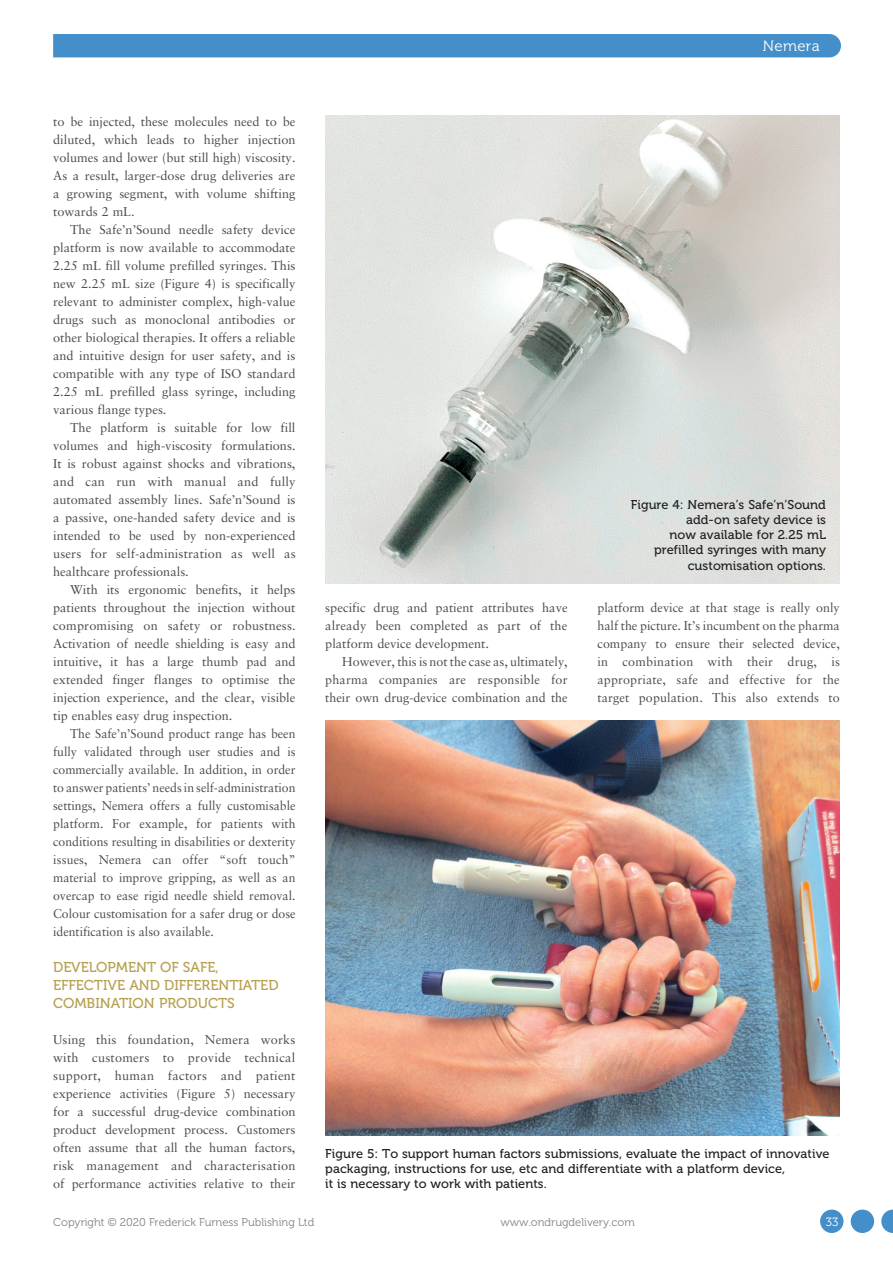
<style>
.page{position:relative;width:893px;height:1263px;background:#fff}
.page>*{position:absolute;margin:0;border:0;box-sizing:border-box;transform-origin:0 0}
.t1{font:15px "Museo 300";letter-spacing:.025em;color:#fff}
.MF_Xhead{font:14.25px/18px "Museo 500";color:#b6a04f}
.MF_body{font:12.75px/18px "Sabon LT Std";color:#4b4c4d;text-align:justify}
.MF_body-2{font:12.75px/18px "Sabon LT Std";color:#4b4c4d;text-align:justify;scale:.96 1}
.MF_body_no_indent{font:12.75px/18px "Sabon LT Std";color:#4b4c4d;text-align:justify}
.MF_Captions{font:12.75px/15.3px "Museo 500";letter-spacing:.005em;color:#231f20}
.t2{font:12px "Museo 300";color:#fff}
.t3{font:11.25px "Museo 300";color:#808285}
</style>
<div class="page">
<div style="left:53px;top:34px;width:788px;height:23px;background:#448fc9"></div>
<img style="left:325px;top:115px;width:515px;height:468px">
<img style="left:325px;top:721px;width:515px;height:414px">
<svg style="left:881px;top:1209px;width:12px;height:24px"></svg>
<div style="left:851px;top:1209px;width:23px;height:24px;background:#448fc9;border-radius:50%"></div>
<div style="left:820px;top:1209px;width:23px;height:24px;background:#448fc9;border-radius:50%"></div>
<p class="MF_body" style="left:53px;top:112px;width:244px">to be injected, these molecules need to be diluted, which leads to higher injection volumes and lower (but still high) viscosity.<br>As a result, larger-dose drug deliveries are a growing segment, with volume shifting towards 2 mL.</p>
<p class="MF_body" style="left:53px;top:220px;width:244px;text-indent:17px">The Safe’n’Sound needle safety device platform is now available to accommodate 2.25 mL fill volume prefilled syringes. This new 2.25 mL size (Figure 4) is specifically relevant to administer complex, high-value drugs such as monoclonal antibodies or other biological therapies. It offers a reliable and intuitive design for user safety, and is compatible with any type of ISO standard 2.25 mL prefilled glass syringe, including various flange types.</p>
<p class="MF_body" style="left:53px;top:418px;width:244px;text-indent:17px">The platform is suitable for low fill volumes and high-viscosity formulations.<br>It is robust against shocks and vibrations, and can run with manual and fully automated assembly lines. Safe’n’Sound is a passive, one-handed safety device and is intended to be used by non-experienced users for self-administration as well as healthcare professionals.</p>
<p class="MF_body" style="left:53px;top:580px;width:244px;text-indent:17px">With its ergonomic benefits, it helps patients throughout the injection without compromising on safety or robustness.<br>Activation of needle shielding is easy and intuitive, it has a large thumb pad and extended finger flanges to optimise the injection experience, and the clear, visible tip enables easy drug inspection.</p>
<p class="MF_body-2" style="left:53px;top:724px;width:254px;text-indent:17px">The Safe’n’Sound product range has been fully validated through user studies and is commercially available. In addition, in order to answer patients’ needs in self-administration settings, Nemera offers a fully customisable platform. For example, for patients with conditions resulting in disabilities or dexterity issues, Nemera can offer “soft touch” material to improve gripping, as well as an overcap to ease rigid needle shield removal.<br>Colour customisation for a safer drug or dose identification is also available.</p>
<p class="MF_Xhead" style="left:53px;top:958px;width:227px">DEVELOPMENT OF SAFE,<br>EFFECTIVE AND DIFFERENTIATED<br>COMBINATION PRODUCTS</p>
<p class="MF_body_no_indent" style="left:53px;top:1030px;width:244px">Using this foundation, Nemera works with customers to provide technical support, human factors and patient experience activities (Figure 5) necessary for a successful drug-device combination product development process. Customers often assume that all the human factors, risk management and characterisation of performance activities relative to their</p>
<p class="t1" style="left:763px;top:37px;width:59px">Nemera</p>
<p class="MF_body_no_indent" style="left:325px;top:598px;width:244px">specific drug and patient attributes have already been completed as part of the platform device development.</p>
<p class="MF_body" style="left:325px;top:652px;width:244px;text-indent:17px">However, this is not the case as, ultimately, pharma companies are responsible for their own drug-device combination and the</p>
<p class="MF_Captions" style="left:631px;top:497px;width:197px;text-align:right">Figure 4: Nemera’s Safe’n’Sound add-on safety device is<br>now available for 2.25 mL prefilled syringes with many customisation options.</p>
<p class="MF_body" style="left:597px;top:598px;width:244px">platform device at that stage is really only half the picture. It’s incumbent on the pharma company to ensure their selected device, in combination with their drug, is appropriate, safe and effective for the target population. This also extends to</p>
<p class="MF_Captions" style="left:325px;top:1146px;width:506px">Figure 5: To support human factors submissions, evaluate the impact of innovative packaging, instructions for use, etc and differentiate with a platform device,<br>it is necessary to work with patients.</p>
<p class="t3" style="left:53px;top:1216px;width:263px">Copyright © 2020 Frederick Furness Publishing Ltd</p>
<p class="t3" style="left:500px;top:1216px;width:136px">www.ondrugdelivery.com</p>
<p class="t2" style="left:826px;top:1215px;width:14px">33</p>
</div>
